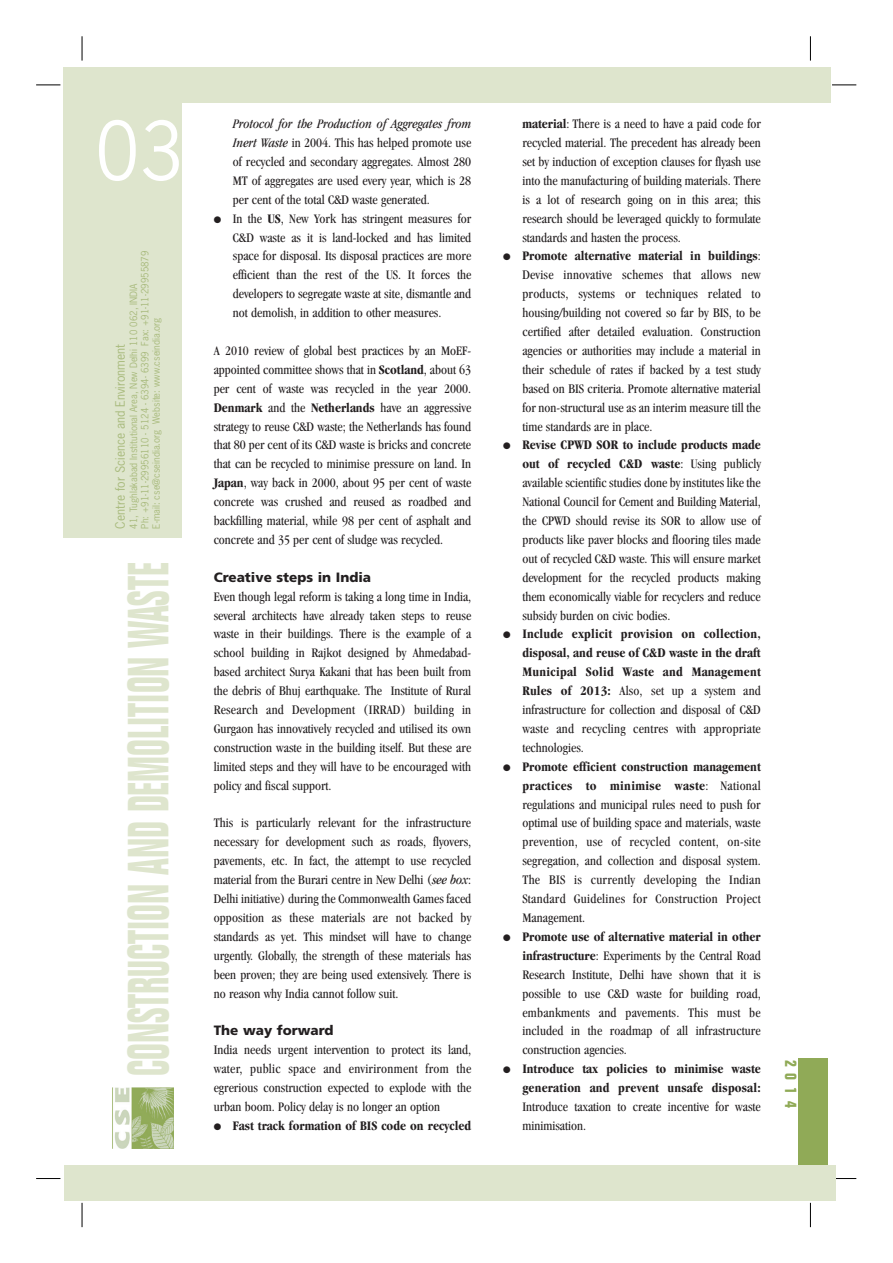
<style>
.page{position:relative;width:893px;height:1263px;background:#fff}
.page>*{position:absolute;margin:0;border:0;box-sizing:border-box;transform-origin:0 0}
.t1{font:75.6px "News Gothic";color:#fff}
.t2{font:700 condensed 56.7px "Folio";color:#dee5cd;scale:.67 1}
.t3{font:700 condensed 16.2px "Folio";color:#90aa57}
.t4{font:condensed 13.5px/18.9px "Garamond";color:#231f20;text-align:justify}
.t5{font:700 condensed 13.5px/18.9px "Garamond";color:#231f20;text-align:justify}
.t6{font:900 13.5px "Frutiger";color:#231f20}
.t7{font:12.15px "News Gothic";color:#a8ba7c}
.t8{font:9.45px/11.4px "News Gothic";color:#a8ba7c}
.s1{font-style:italic}
.s2{font-weight:700}
.s3{font-weight:400}
</style>
<div class="page">
<svg style="left:36px;top:85px;width:24px;height:1px"></svg>
<svg style="left:36px;top:1178px;width:24px;height:1px"></svg>
<svg style="left:832px;top:85px;width:24px;height:1px"></svg>
<svg style="left:835px;top:1178px;width:21px;height:1px"></svg>
<svg style="left:82px;top:36px;width:1px;height:25px"></svg>
<svg style="left:810px;top:36px;width:1px;height:25px"></svg>
<svg style="left:810px;top:1203px;width:1px;height:24px"></svg>
<svg style="left:82px;top:1203px;width:1px;height:24px"></svg>
<div style="left:64px;top:67px;width:767px;height:471px;background:#dee5cd"></div>
<img style="left:112px;top:1087px;width:61px;height:61px">
<div style="left:182px;top:103px;width:653px;height:452px;background:#fff"></div>
<div style="left:798px;top:1058px;width:30px;height:113px;background:#90aa57"></div>
<div style="left:64px;top:1165px;width:771px;height:36px;background:#dee5cd"></div>
<h1 class="t1" style="left:96px;top:121px;width:89px">03</h1>
<p class="t8" style="left:129px;top:529px;width:279px;rotate:-90deg">41, Tughlakabad Institutional Area, New Delhi 110 062, INDIA<br>Ph: +91-11-29956110 - 5124 - 6394- 6399 Fax: +91-11-29955879<br>E-mail: cse@cseindia.org Website: www.cseindia.org</p>
<p class="t7" style="left:115px;top:529px;width:186px;rotate:-90deg">Centre for Science and Environment</p>
<h2 class="t2" style="left:128px;top:1076px;width:769px;rotate:-90deg">CONSTRUCTION AND DEMOLITION WASTE</h2>
<p class="t4" style="left:233px;top:115px;width:240px"><span class="s1">Protocol for the Production of Aggregates from Inert Waste</span> in 2004. This has helped promote use of recycled and secondary aggregates. Almost 280<br>MT of aggregates are used every year, which is 28 per cent of the total C&amp;D waste generated.</p>
<p class="t4" style="left:233px;top:210px;width:240px;text-indent:-19px">● In the <span class="s2">US</span>, New York has stringent measures for C&amp;D waste as it is land-locked and has limited space for disposal. Its disposal practices are more efficient than the rest of the US. It forces the developers to segregate waste at site, dismantle and not demolish, in addition to other measures.</p>
<p class="t4" style="left:214px;top:342px;width:259px">A 2010 review of global best practices by an MoEF&shy;appointed committee shows that in <span class="s2">Scotland</span>, about 63 per cent of waste was recycled in the year 2000.<br><span class="s2">Denmark</span> and the <span class="s2">Netherlands</span> have an aggressive strategy to reuse C&amp;D waste; the Netherlands has found that 80 per cent of its C&amp;D waste is bricks and concrete that can be recycled to minimise pressure on land. In <span class="s2">Japan</span>, way back in 2000, about 95 per cent of waste concrete was crushed and reused as roadbed and backfilling material, while 98 per cent of asphalt and concrete and 35 per cent of sludge was recycled.</p>
<p class="t6" style="left:214px;top:572px;width:159px">Creative steps in India</p>
<p class="t4" style="left:214px;top:588px;width:259px">Even though legal reform is taking a long time in India, several architects have already taken steps to reuse waste in their buildings. There is the example of a school building in Rajkot designed by Ahmedabad&shy;based architect Surya Kakani that has been built from the debris of Bhuj earthquake. The Institute of Rural Research and Development (IRRAD) building in Gurgaon has innovatively recycled and utilised its own construction waste in the building itself. But these are limited steps and they will have to be encouraged with policy and fiscal support.</p>
<p class="t4" style="left:214px;top:815px;width:259px">This is particularly relevant for the infrastructure necessary for development such as roads, flyovers, pavements, etc. In fact, the attempt to use recycled material from the Burari centre in New Delhi (<span class="s1">see box</span>:<br>Delhi initiative) during the Commonwealth Games faced opposition as these materials are not backed by standards as yet. This mindset will have to change urgently. Globally, the strength of these materials has been proven; they are being used extensively. There is no reason why India cannot follow suit.</p>
<p class="t6" style="left:214px;top:1025px;width:121px">The way forward</p>
<p class="t4" style="left:214px;top:1042px;width:259px">India needs urgent intervention to protect its land, water, public space and envirironment from the egrerious construction expected to explode with the urban boom. Policy delay is no longer an option</p>
<p class="t5" style="left:214px;top:1117px;width:259px">● Fast track formation of BIS code on recycled</p>
<p class="t4" style="left:522px;top:115px;width:240px"><span class="s2">material</span>: There is a need to have a paid code for recycled material. The precedent has already been set by induction of exception clauses for flyash use into the manufacturing of building materials. There is a lot of research going on in this area; this research should be leveraged quickly to formulate standards and hasten the process.</p>
<p class="t4" style="left:522px;top:248px;width:240px;text-indent:-19px">● <span class="s2">Promote alternative material in buildings</span>:<br>Devise innovative schemes that allows new products, systems or techniques related to housing/building not covered so far by BIS, to be certified after detailed evaluation. Construction agencies or authorities may include a material in their schedule of rates if backed by a test study based on BIS criteria. Promote alternative material for non-structural use as an interim measure till the time standards are in place.</p>
<p class="t4" style="left:522px;top:437px;width:240px;text-indent:-19px">● <span class="s2">Revise CPWD SOR to include products made out of recycled C&amp;D waste</span>: Using publicly available scientific studies done by institutes like the National Council for Cement and Building Material, the CPWD should revise its SOR to allow use of products like paver blocks and flooring tiles made out of recycled C&amp;D waste. This will ensure market development for the recycled products making them economically viable for recyclers and reduce subsidy burden on civic bodies.</p>
<p class="t5" style="left:522px;top:626px;width:240px;text-indent:-19px">● Include explicit provision on collection, disposal, and reuse of C&amp;D waste in the draft Municipal Solid Waste and Management Rules of 2013: <span class="s3">Also, set up a system and infrastructure for collection and disposal of C&amp;D waste and recycling centres with appropriate technologies.</span></p>
<p class="t4" style="left:522px;top:758px;width:240px;text-indent:-19px">● <span class="s2">Promote efficient construction management practices to minimise waste</span>: National regulations and municipal rules need to push for optimal use of building space and materials, waste prevention, use of recycled content, on-site segregation, and collection and disposal system.<br>The BIS is currently developing the Indian Standard Guidelines for Construction Project Management.</p>
<p class="t4" style="left:522px;top:928px;width:240px;text-indent:-19px">● <span class="s2">Promote use of alternative material in other infrastructure</span>: Experiments by the Central Road Research Institute, Delhi have shown that it is possible to use C&amp;D waste for building road, embankments and pavements. This must be included in the roadmap of all infrastructure construction agencies.</p>
<p class="t5" style="left:503px;top:1060px;width:259px;text-align:right">● Introduce tax policies to minimise waste generation and prevent unsafe disposal:</p>
<p class="t4" style="left:522px;top:1098px;width:240px">Introduce taxation to create incentive for waste minimisation.</p>
<p class="t3" style="left:797px;top:1059px;width:50px;rotate:90deg">2014</p>
</div>
